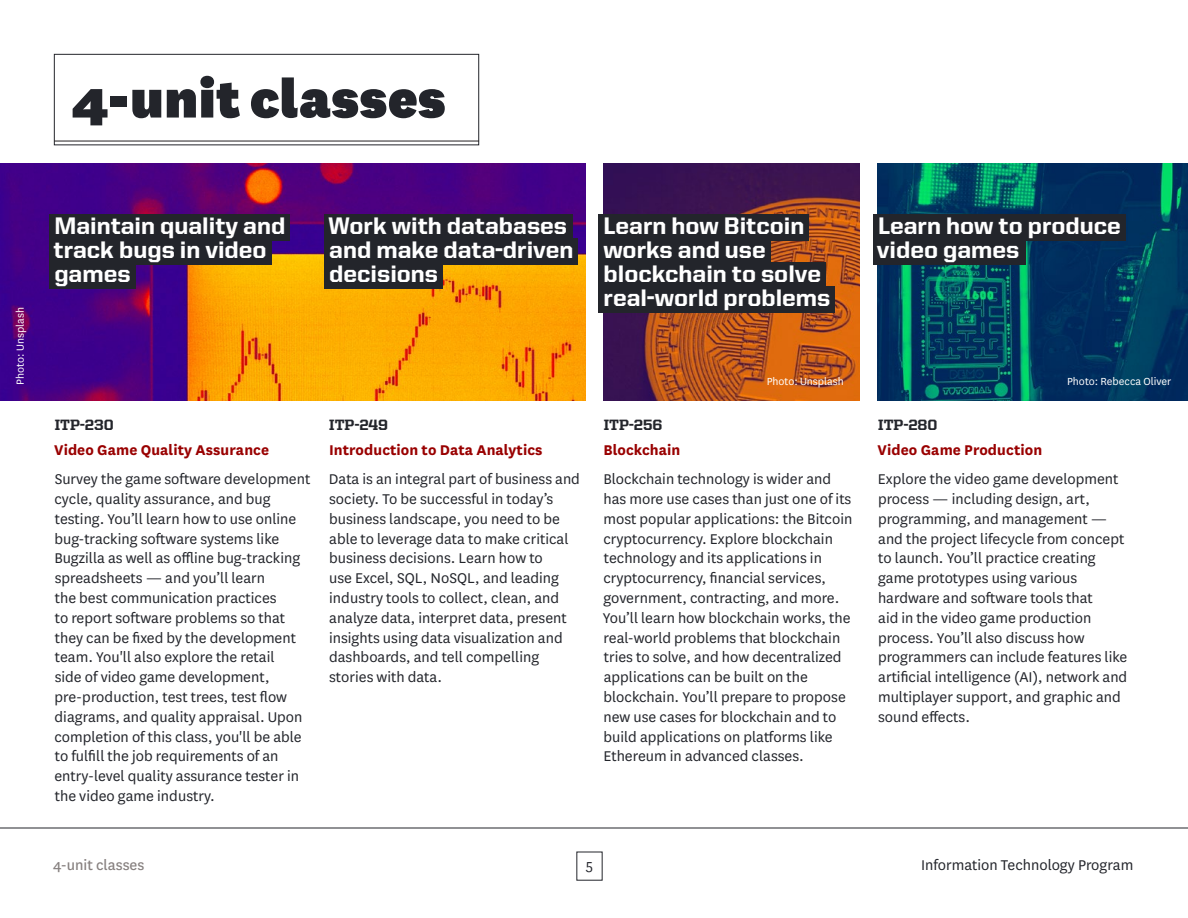
<style>
.page{position:relative;width:1188px;height:918px;background:#fff}
.page>*{position:absolute;margin:0;border:0;box-sizing:border-box;transform-origin:0 0}
.t1{font:900 60px "National";letter-spacing:.005em;color:#23252b}
.Callout{font:800 24px "United Sans Reg";color:#fff}
.t2{font:16.5px/19.8px "National";color:#23252b}
.Course_Title{font:700 16.5px "National";letter-spacing:.005em;color:#900}
.t3{font:16.5px "National";color:#878180}
.Course_ID{font:800 15px "United Serif Reg";color:#23252b}
.t4{font:12px "National";color:#fff}
</style>
<div class="page">
<img style="left:878px;top:163px;width:310px;height:237px">
<img style="left:0;top:163px;width:585px;height:237px">
<img style="left:603px;top:163px;width:257px;height:237px">
<div style="left:50px;top:214px;width:240px;height:27px;background:#23252b"></div>
<div style="left:50px;top:238px;width:222px;height:27px;background:#23252b"></div>
<div style="left:50px;top:262px;width:86px;height:27px;background:#23252b"></div>
<div style="left:873px;top:214px;width:253px;height:27px;background:#23252b"></div>
<div style="left:873px;top:238px;width:153px;height:27px;background:#23252b"></div>
<div style="left:599px;top:214px;width:210px;height:27px;background:#23252b"></div>
<div style="left:599px;top:238px;width:172px;height:27px;background:#23252b"></div>
<div style="left:599px;top:262px;width:227px;height:27px;background:#23252b"></div>
<div style="left:599px;top:286px;width:236px;height:27px;background:#23252b"></div>
<div style="left:324px;top:214px;width:249px;height:27px;background:#23252b"></div>
<div style="left:324px;top:238px;width:254px;height:27px;background:#23252b"></div>
<div style="left:324px;top:262px;width:119px;height:27px;background:#23252b"></div>
<div style="left:54px;top:54px;width:425px;height:91px;border:1px solid #23252b"></div>
<hr style="left:54px;top:141px;width:425px;height:1px;background:#231f20">
<hr style="left:0;top:828px;width:1188px;height:1px;background:#23252b">
<p class="t1" style="left:72px;top:57px;width:376px">4-unit classes</p>
<p class="t4" style="left:13px;top:385px;width:79px;rotate:-90deg">Photo: Unsplash</p>
<p class="Callout" style="left:54px;top:212px;width:232px">Maintain quality and</p>
<p class="Callout" style="left:54px;top:236px;width:215px">track bugs in video</p>
<p class="Callout" style="left:54px;top:260px;width:78px">games</p>
<p class="Callout" style="left:328px;top:212px;width:240px">Work with databases</p>
<p class="Callout" style="left:329px;top:236px;width:246px">and make data-driven</p>
<p class="Callout" style="left:329px;top:260px;width:110px">decisions</p>
<p class="Callout" style="left:603px;top:212px;width:202px">Learn how Bitcoin</p>
<p class="Callout" style="left:603px;top:236px;width:164px">works and use</p>
<p class="Callout" style="left:604px;top:260px;width:219px">blockchain to solve</p>
<p class="Callout" style="left:604px;top:284px;width:228px">real-world problems</p>
<p class="Callout" style="left:878px;top:212px;width:244px">Learn how to produce</p>
<p class="Callout" style="left:877px;top:236px;width:144px">video games</p>
<p class="Course_ID" style="left:55px;top:416px;width:60px">ITP-230</p>
<p class="Course_Title" style="left:54px;top:439px;width:216px">Video Game Quality Assurance</p>
<p class="t2" style="left:54px;top:469px;width:257px">Survey the game software development cycle, quality assurance, and bug testing. You’ll learn how to use online bug-tracking software systems like Bugzilla as well as offline bug-tracking spreadsheets — and you’ll learn<br>the best communication practices<br>to report software problems so that they can be fixed by the development team. You'll also explore the retail<br>side of video game development, pre-production, test trees, test flow diagrams, and quality appraisal. Upon completion of this class, you'll be able to fulfill the job requirements of an entry-level quality assurance tester in the video game industry.</p>
<p class="Course_ID" style="left:329px;top:416px;width:60px">ITP-249</p>
<p class="Course_Title" style="left:329px;top:439px;width:215px">Introduction to Data Analytics</p>
<p class="t2" style="left:329px;top:469px;width:253px">Data is an integral part of business and society. To be successful in today’s business landscape, you need to be able to leverage data to make critical business decisions. Learn how to<br>use Excel, SQL, NoSQL, and leading industry tools to collect, clean, and analyze data, interpret data, present insights using data visualization and dashboards, and tell compelling stories with data.</p>
<p class="t4" style="left:767px;top:374px;width:79px">Photo: Unsplash</p>
<p class="t4" style="left:1067px;top:374px;width:106px">Photo: Rebecca Oliver</p>
<p class="Course_ID" style="left:604px;top:416px;width:60px">ITP-256</p>
<p class="Course_Title" style="left:604px;top:439px;width:78px">Blockchain</p>
<p class="t2" style="left:603px;top:469px;width:251px">Blockchain technology is wider and has more use cases than just one of its most popular applications: the Bitcoin cryptocurrency. Explore blockchain technology and its applications in cryptocurrency, financial services, government, contracting, and more.<br>You’ll learn how blockchain works, the real-world problems that blockchain tries to solve, and how decentralized applications can be built on the blockchain. You’ll prepare to propose new use cases for blockchain and to build applications on platforms like Ethereum in advanced classes.</p>
<p class="Course_ID" style="left:878px;top:416px;width:61px">ITP-280</p>
<p class="Course_Title" style="left:878px;top:439px;width:166px">Video Game Production</p>
<p class="t2" style="left:878px;top:469px;width:251px">Explore the video game development process — including design, art, programming, and management — and the project lifecycle from concept to launch. You’ll practice creating game prototypes using various hardware and software tools that<br>aid in the video game production process. You’ll also discuss how programmers can include features like artificial intelligence (AI), network and multiplayer support, and graphic and sound effects.</p>
<p class="t3" style="left:53px;top:854px;width:93px">4-unit classes</p>
<p class="t2" style="left:586px;top:855px;width:9px">5</p>
<p class="t2" style="left:921px;top:855px;width:214px">Information Technology Program</p>
</div>
